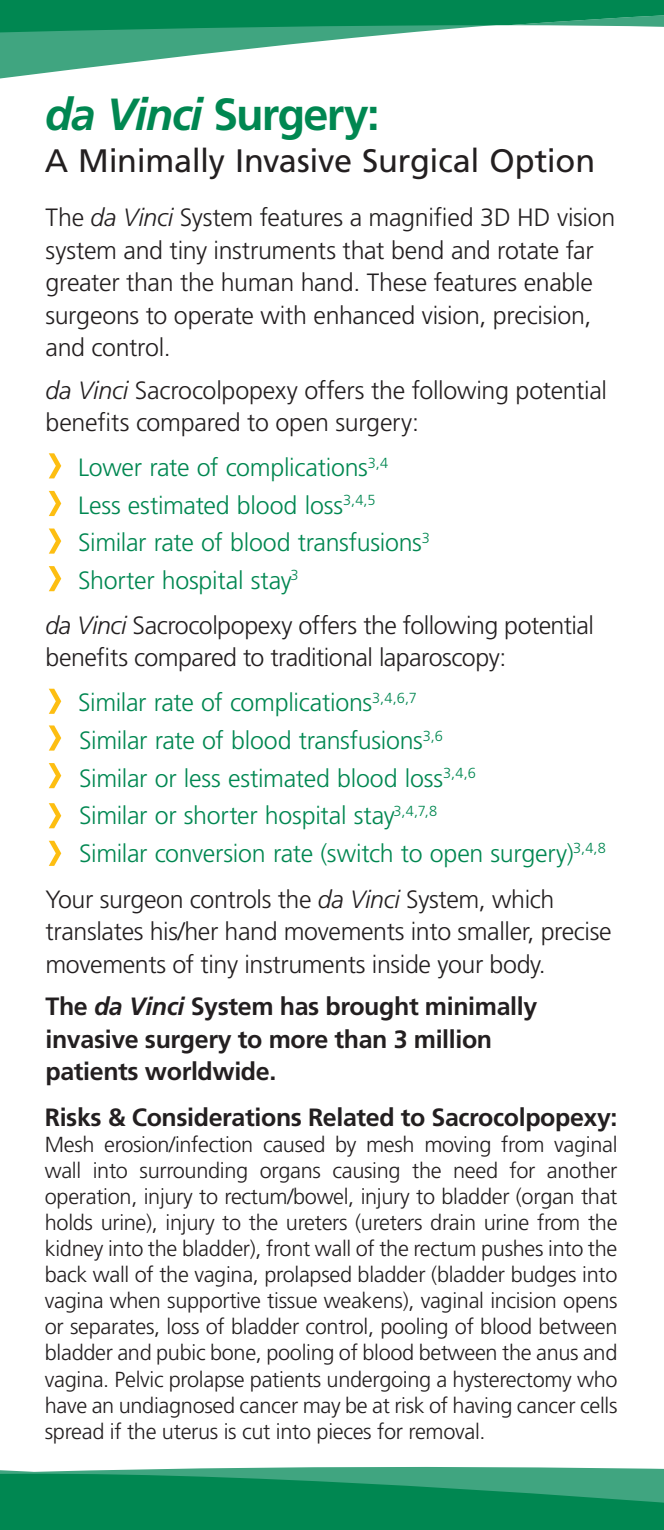
<style>
.page{position:relative;width:664px;height:1530px;background:#fff}
.page>*{position:absolute;margin:0;border:0;box-sizing:border-box;transform-origin:0 0}
.t1{font:700 45px "Frutiger LT Std";letter-spacing:-.04em;color:#008751}
.t2{font:32.5px "Frutiger LT Std";letter-spacing:-.01em;color:#231f20}
.t3{font:300 25px/32.5px "Frutiger LT Std";letter-spacing:-.015em;color:#231f20}
.t4{font:300 25px/37.5px "Frutiger LT Std";letter-spacing:-.015em;color:#008751}
.t5{font:700 25px/32.5px "Frutiger LT Std";letter-spacing:-.015em;color:#231f20}
.t6{font:300 21.75px/26.2px "Frutiger LT Std";letter-spacing:-.015em;color:#231f20;text-align:justify}
.s1{font-style:italic}
</style>
<div class="page">
<svg style="left:0;top:1466px;width:664px;height:6px;fill:#40a580"></svg>
<svg style="left:0;top:1472px;width:664px;height:58px;background:#0d8d5a"></svg>
<svg style="left:0;top:0;width:664px;height:79px"></svg>
<svg style="left:49px;top:453px;width:12px;height:25px"></svg>
<svg style="left:49px;top:491px;width:12px;height:25px"></svg>
<svg style="left:49px;top:529px;width:12px;height:25px"></svg>
<svg style="left:49px;top:566px;width:12px;height:25px"></svg>
<svg style="left:49px;top:689px;width:12px;height:25px"></svg>
<svg style="left:49px;top:725px;width:12px;height:26px"></svg>
<svg style="left:49px;top:763px;width:12px;height:25px"></svg>
<svg style="left:49px;top:803px;width:12px;height:25px"></svg>
<svg style="left:49px;top:841px;width:12px;height:25px"></svg>
<h1 class="t1" style="left:45px;top:88px;width:336px"><span class="s1">da Vinci</span> Surgery:</h1>
<h2 class="t2" style="left:45px;top:142px;width:552px">A Minimally Invasive Surgical Option</h2>
<p class="t3" style="left:46px;top:201px;width:571px">The <span class="s1">da Vinci</span> System features a magnified 3D HD vision system and tiny instruments that bend and rotate far greater than the human hand. These features enable surgeons to operate with enhanced vision, precision, and control.</p>
<p class="t3" style="left:46px;top:374px;width:563px"><span class="s1">da Vinci</span> Sacrocolpopexy offers the following potential benefits compared to open surgery:</p>
<p class="t4" style="left:78px;top:449px;width:353px">Lower rate of complications<sup>3,4<br></sup>Less estimated blood loss<sup>3,4,5<br></sup>Similar rate of blood transfusions<sup>3<br></sup>Shorter hospital stay<sup>3</sup></p>
<p class="t3" style="left:46px;top:609px;width:550px"><span class="s1">da Vinci</span> Sacrocolpopexy offers the following potential benefits compared to traditional laparoscopy:</p>
<p class="t4" style="left:78px;top:684px;width:529px">Similar rate of complications<sup>3,4,6,7<br></sup>Similar rate of blood transfusions<sup>3,6<br></sup>Similar or less estimated blood loss<sup>3,4,6<br></sup>Similar or shorter hospital stay<sup>3,4,7,8<br></sup>Similar conversion rate (switch to open surgery)<sup>3,4,8</sup></p>
<p class="t3" style="left:45px;top:883px;width:567px">Your surgeon controls the <span class="s1">da Vinci</span> System, which translates his/her hand movements into smaller, precise movements of tiny instruments inside your body.</p>
<p class="t5" style="left:45px;top:990px;width:493px">The <span class="s1">da Vinci</span> System has brought minimally invasive surgery to more than 3 million patients worldwide.</p>
<p class="t5" style="left:45px;top:1101px;width:574px">Risks &amp; Considerations Related to Sacrocolpopexy:</p>
<p class="t6" style="left:45px;top:1131px;width:574px">Mesh erosion/infection caused by mesh moving from vaginal wall into surrounding organs causing the need for another operation, injury to rectum/bowel, injury to bladder (organ that holds urine), injury to the ureters (ureters drain urine from the kidney into the bladder), front wall of the rectum pushes into the back wall of the vagina, prolapsed bladder (bladder budges into vagina when supportive tissue weakens), vaginal incision opens or separates, loss of bladder control, pooling of blood between bladder and pubic bone, pooling of blood between the anus and vagina. Pelvic prolapse patients undergoing a hysterectomy who have an undiagnosed cancer may be at risk of having cancer cells spread if the uterus is cut into pieces for removal.</p>
</div>
